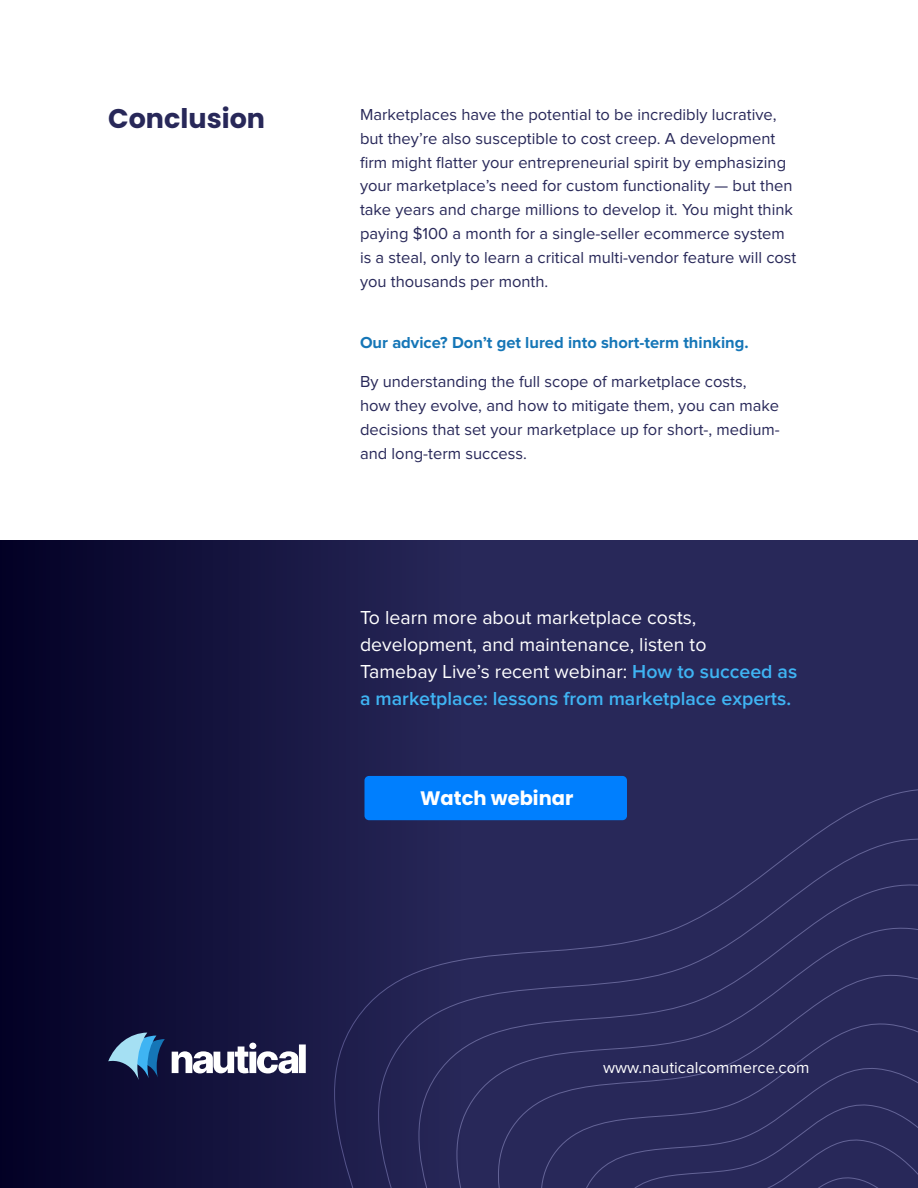
<style>
.page{position:relative;width:918px;height:1188px;background:#fff}
.page>*{position:absolute;margin:0;border:0;box-sizing:border-box;transform-origin:0 0}
.t1{font:700 27px "Poppins";color:#282859}
.t2{font:19.5px/27px "Proxima Nova";color:#fff}
.t3{font:700 19.5px "Poppins";color:#fff}
.t4{font:16.5px/23.9px "Proxima Nova";color:#282859}
.t5{font:700 16.5px "Proxima Nova";color:#1576b7}
.t6{font:16.5px "Proxima Nova";color:#fff}
.s1{font-weight:600;color:#3fb4f3}
</style>
<div class="page">
<div style="left:0;top:540px;width:918px;height:648px;background:linear-gradient(to right,#0b0a31,#313266)"></div>
<svg style="left:331px;top:786px;width:587px;height:402px;background:#282758"></svg>
<svg style="left:108px;top:1033px;width:57px;height:47px;background:#3d658d"></svg>
<svg style="left:172px;top:1043px;width:134px;height:31px"></svg>
<div style="left:364px;top:776px;width:263px;height:44px;background:#007ffe;border-radius:4px"></div>
<h1 class="t1" style="left:108px;top:103px;width:158px">Conclusion</h1>
<p class="t4" style="left:360px;top:103px;width:438px">Marketplaces have the potential to be incredibly lucrative, but they’re also susceptible to cost creep. A development firm might flatter your entrepreneurial spirit by emphasizing your marketplace’s need for custom functionality — but then take years and charge millions to develop it. You might think paying $100 a month for a single-seller ecommerce system is a steal, only to learn a critical multi-vendor feature will cost you thousands per month.</p>
<p class="t5" style="left:360px;top:335px;width:390px">Our advice? Don’t get lured into short-term thinking.</p>
<p class="t4" style="left:360px;top:370px;width:421px">By understanding the full scope of marketplace costs, how they evolve, and how to mitigate them, you can make decisions that set your marketplace up for short-, medium&shy;and long-term success.</p>
<p class="t2" style="left:360px;top:605px;width:439px">To learn more about marketplace costs, development, and maintenance, listen to<br>Tamebay Live’s recent webinar: <span class="s1">How to succeed as a marketplace: lessons from marketplace experts.</span></p>
<h1 class="t3" style="left:420px;top:787px;width:155px">Watch webinar</h1>
<p class="t6" style="left:603px;top:1060px;width:208px">www.nauticalcommerce.com</p>
</div>
